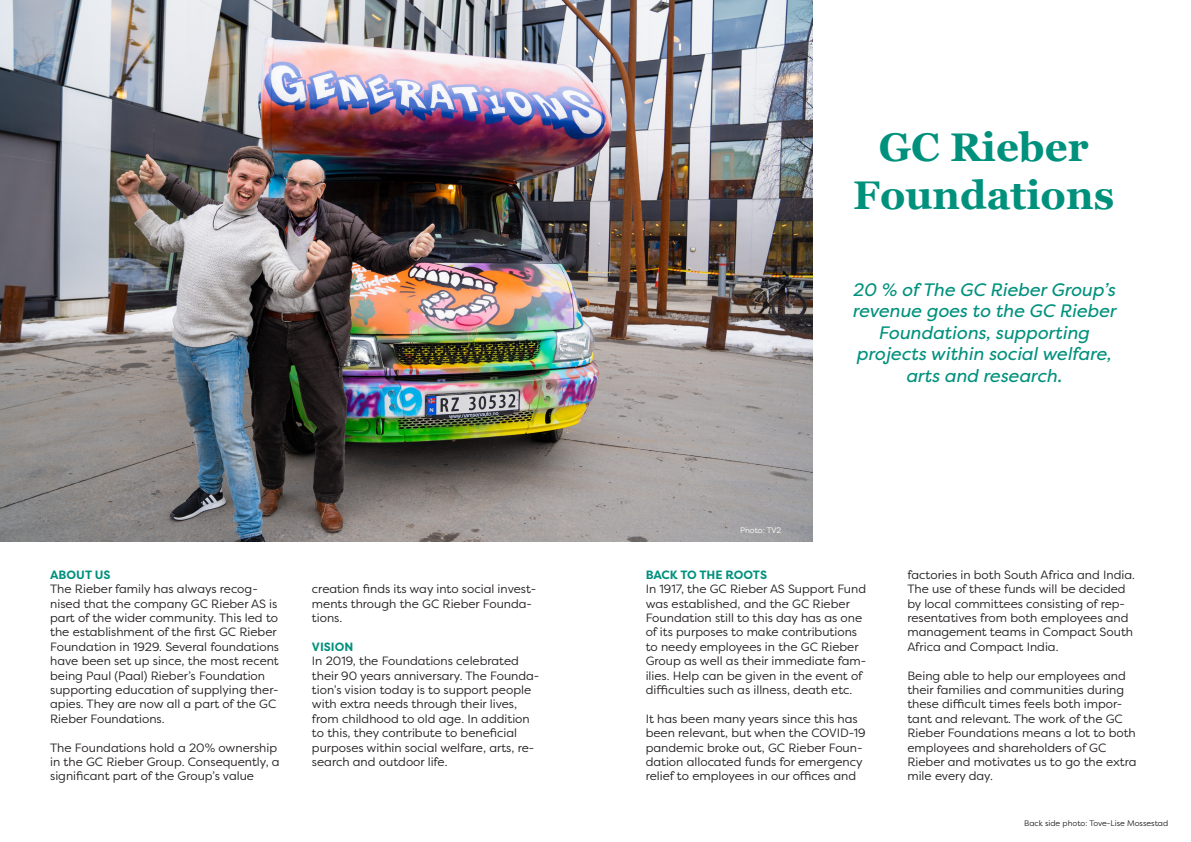
<style>
.page{position:relative;width:1191px;height:842px;background:#fff}
.page>*{position:absolute;margin:0;border:0;box-sizing:border-box;transform-origin:0 0}
.t1{font:700 40px "Georgia";color:#00917d}
.t2{font:italic 18px "Filson Pro";color:#00917d}
.t3{font:12px/14.4px "Filson Pro";color:#231f20}
.t4{font:700 12px "Filson Pro";color:#00917d}
.t5{font:8px "Filson Pro";color:#231f20}
.t6{font:8px "Filson Pro";color:#fff}
</style>
<div class="page">
<img style="left:0;top:0;width:812px;height:541px">
<p class="t4" style="left:50px;top:567px;width:62px">ABOUT US</p>
<p class="t3" style="left:50px;top:581px;width:230px">The Rieber family has always recog&shy;nised that the company GC Rieber AS is part of the wider community. This led to the establishment of the first GC Rieber Foundation in 1929. Several foundations have been set up since, the most recent being Paul (Paal) Rieber’s Foundation supporting education of supplying ther&shy;apies. They are now all a part of the GC Rieber Foundations.</p>
<p class="t3" style="left:50px;top:740px;width:231px">The Foundations hold a 20% ownership in the GC Rieber Group. Consequently, a significant part of the Group’s value</p>
<p class="t3" style="left:312px;top:581px;width:226px">creation finds its way into social invest&shy;ments through the GC Rieber Founda&shy;tions.</p>
<p class="t4" style="left:312px;top:639px;width:43px">VISION</p>
<p class="t3" style="left:312px;top:653px;width:229px">In 2019, the Foundations celebrated their 90 years anniversary. The Founda&shy;tion’s vision today is to support people with extra needs through their lives, from childhood to old age. In addition to this, they contribute to beneficial purposes within social welfare, arts, re&shy;search and outdoor life.</p>
<p class="t1" style="left:879px;top:122px;width:211px">GC Rieber</p>
<p class="t1" style="left:853px;top:170px;width:262px">Foundations</p>
<p class="t6" style="left:740px;top:525px;width:43px">Photo: TV2</p>
<p class="t2" style="left:852px;top:277px;width:264px">20 % of The GC Rieber Group’s</p>
<p class="t2" style="left:852px;top:299px;width:265px">revenue goes to the GC Rieber</p>
<p class="t2" style="left:878px;top:320px;width:212px">Foundations, supporting</p>
<p class="t2" style="left:856px;top:342px;width:256px">projects within social welfare,</p>
<p class="t2" style="left:905px;top:364px;width:157px">arts and research.</p>
<p class="t4" style="left:645px;top:567px;width:123px">BACK TO THE ROOTS</p>
<p class="t3" style="left:645px;top:581px;width:222px">In 1917, the GC Rieber AS Support Fund was established, and the GC Rieber Foundation still to this day has as one of its purposes to make contributions to needy employees in the GC Rieber Group as well as their immediate fam&shy;ilies. Help can be given in the event of difficulties such as illness, death etc.</p>
<p class="t3" style="left:645px;top:711px;width:222px">It has been many years since this has been relevant, but when the COVID-19 pandemic broke out, GC Rieber Foun&shy;dation allocated funds for emergency relief to employees in our offices and</p>
<p class="t3" style="left:907px;top:567px;width:229px">factories in both South Africa and India.<br>The use of these funds will be decided by local committees consisting of rep&shy;resentatives from both employees and management teams in Compact South Africa and Compact India.</p>
<p class="t3" style="left:907px;top:668px;width:231px">Being able to help our employees and their families and communities during these difficult times feels both impor&shy;tant and relevant. The work of the GC Rieber Foundations means a lot to both employees and shareholders of GC Rieber and motivates us to go the extra mile every day.</p>
<p class="t5" style="left:1024px;top:818px;width:146px">Back side photo: Tove-Lise Mossestad</p>
</div>
